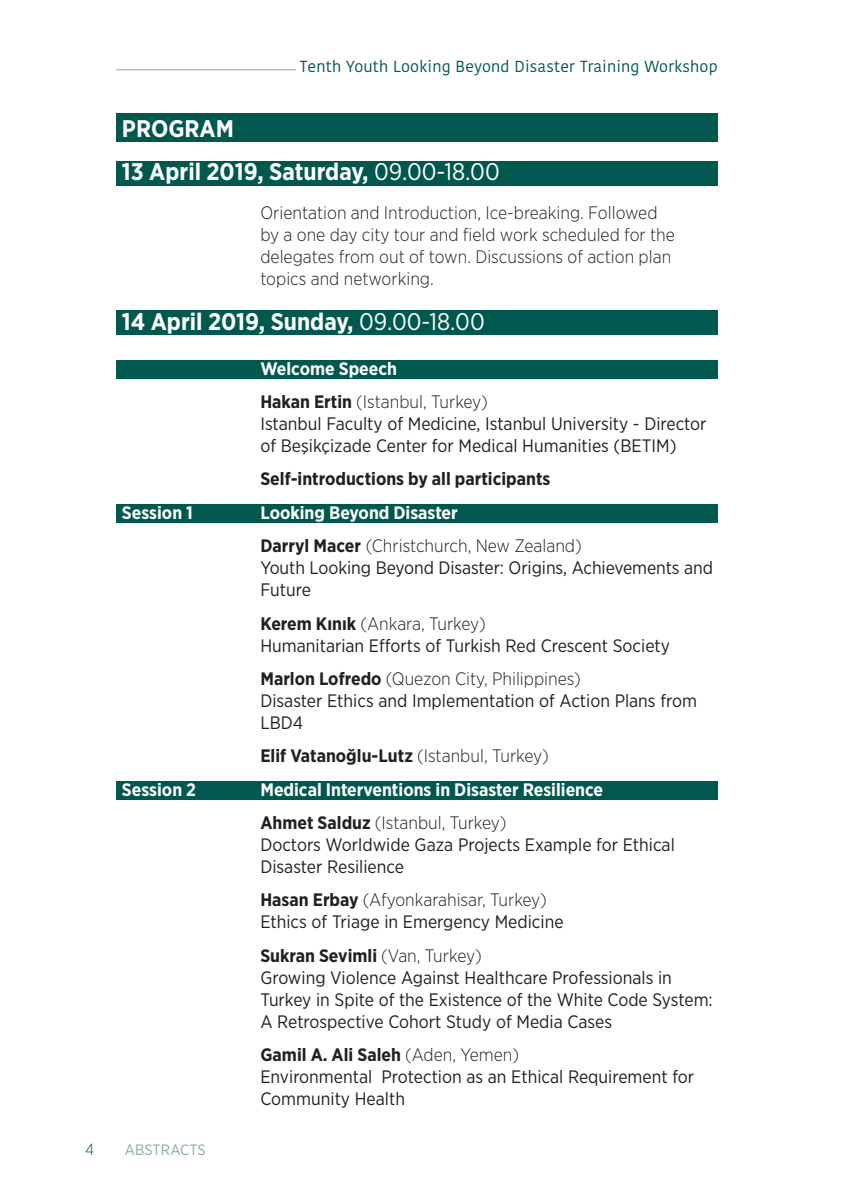
<style>
.page{position:relative;width:851px;height:1191px;background:#fff}
.page>*{position:absolute;margin:0;border:0;box-sizing:border-box;transform-origin:0 0}
.t1{font:700 24px "Gotham Narrow";color:#fff}
.t2{font:18px/22px "Gotham Narrow";color:#231f20}
.t3{font:300 18px/22px "Gotham Narrow";color:#231f20}
.t4{font:700 18px "Gotham Narrow";color:#231f20}
.t5{font:700 18px "Gotham Narrow";color:#fff}
.t6{font:16px "Kohinoor Bangla";letter-spacing:.01em;color:#00584e}
.t7{font:300 16px "Gotham Narrow";color:#00584e}
.t8{font:15px "Gotham Narrow";letter-spacing:.01em;color:#85a9a2}
.s1{font-weight:400}
.s2{font-weight:700}
.s3{font-weight:300}
</style>
<div class="page">
<hr style="left:116px;top:69px;width:180px;height:1px;background:#85a9a2">
<div style="left:116px;top:161px;width:601px;height:24px;background:#00584e"></div>
<div style="left:116px;top:311px;width:601px;height:24px;background:#00584e"></div>
<div style="left:116px;top:360px;width:601px;height:18px;background:#00584e"></div>
<div style="left:116px;top:504px;width:601px;height:18px;background:#00584e"></div>
<div style="left:116px;top:781px;width:601px;height:18px;background:#00584e"></div>
<div style="left:116px;top:113px;width:601px;height:29px;background:#00584e"></div>
<p class="t1" style="left:122px;top:113px;width:113px">PROGRAM</p>
<p class="t6" style="left:300px;top:54px;width:419px">Tenth Youth Looking Beyond Disaster Training Workshop</p>
<p class="t1" style="left:122px;top:156px;width:379px">13 April 2019, Saturday, <span class="s1">09.00-18.00</span></p>
<p class="t3" style="left:260px;top:201px;width:416px">Orientation and Introduction, Ice-breaking. Followed by a one day city tour and field work scheduled for the delegates from out of town. Discussions of action plan topics and networking.</p>
<p class="t1" style="left:122px;top:306px;width:364px">14 April 2019, Sunday, <span class="s1">09.00-18.00</span></p>
<p class="t5" style="left:260px;top:357px;width:138px">Welcome Speech</p>
<p class="t2" style="left:260px;top:390px;width:447px"><span class="s2">Hakan Ertin</span> <span class="s3">(Istanbul, Turkey)<br></span>Istanbul Faculty of Medicine, Istanbul University - Director of Beşikçizade Center for Medical Humanities (BETIM)</p>
<p class="t4" style="left:260px;top:467px;width:291px">Self-introductions by all participants</p>
<p class="t5" style="left:122px;top:501px;width:72px">Session 1</p>
<p class="t5" style="left:260px;top:501px;width:199px">Looking Beyond Disaster</p>
<p class="t3" style="left:260px;top:534px;width:323px"><span class="s2">Darryl Macer</span> (Christchurch, New Zealand)</p>
<p class="t2" style="left:260px;top:556px;width:454px">Youth Looking Beyond Disaster: Origins, Achievements and<br>Future</p>
<p class="t3" style="left:260px;top:612px;width:227px"><span class="s2">Kerem Kınık</span> (Ankara, Turkey)</p>
<p class="t2" style="left:260px;top:634px;width:411px">Humanitarian Efforts of Turkish Red Crescent Society</p>
<p class="t3" style="left:260px;top:667px;width:322px"><span class="s2">Marlon Lofredo</span> (Quezon City, Philippines)</p>
<p class="t2" style="left:260px;top:689px;width:438px">Disaster Ethics and Implementation of Action Plans from<br>LBD4</p>
<p class="t4" style="left:260px;top:744px;width:290px">Elif Vatanoğlu-Lutz <span class="s3">(Istanbul, Turkey)</span></p>
<p class="t5" style="left:122px;top:777px;width:76px">Session 2</p>
<p class="t5" style="left:260px;top:777px;width:344px">Medical Interventions in Disaster Resilience</p>
<p class="t3" style="left:260px;top:811px;width:248px"><span class="s2">Ahmet Salduz</span> (Istanbul, Turkey)</p>
<p class="t2" style="left:260px;top:833px;width:416px">Doctors Worldwide Gaza Projects Example for Ethical<br>Disaster Resilience</p>
<p class="t3" style="left:260px;top:888px;width:288px"><span class="s2">Hasan Erbay</span> (Afyonkarahisar, Turkey)</p>
<p class="t2" style="left:260px;top:910px;width:305px">Ethics of Triage in Emergency Medicine</p>
<p class="t4" style="left:260px;top:943px;width:223px">Sukran Sevimli <span class="s3">(Van, Turkey)</span></p>
<p class="t2" style="left:260px;top:966px;width:454px">Growing Violence Against Healthcare Professionals in<br>Turkey in Spite of the Existence of the White Code System:<br>A Retrospective Cohort Study of Media Cases</p>
<p class="t4" style="left:260px;top:1043px;width:260px">Gamil A. Ali Saleh <span class="s3">(Aden, Yemen)</span></p>
<p class="t2" style="left:260px;top:1065px;width:435px">Environmental Protection as an Ethical Requirement for<br>Community Health</p>
<p class="t7" style="left:85px;top:1139px;width:11px">4</p>
<p class="t8" style="left:125px;top:1140px;width:82px">ABSTRACTS</p>
</div>
